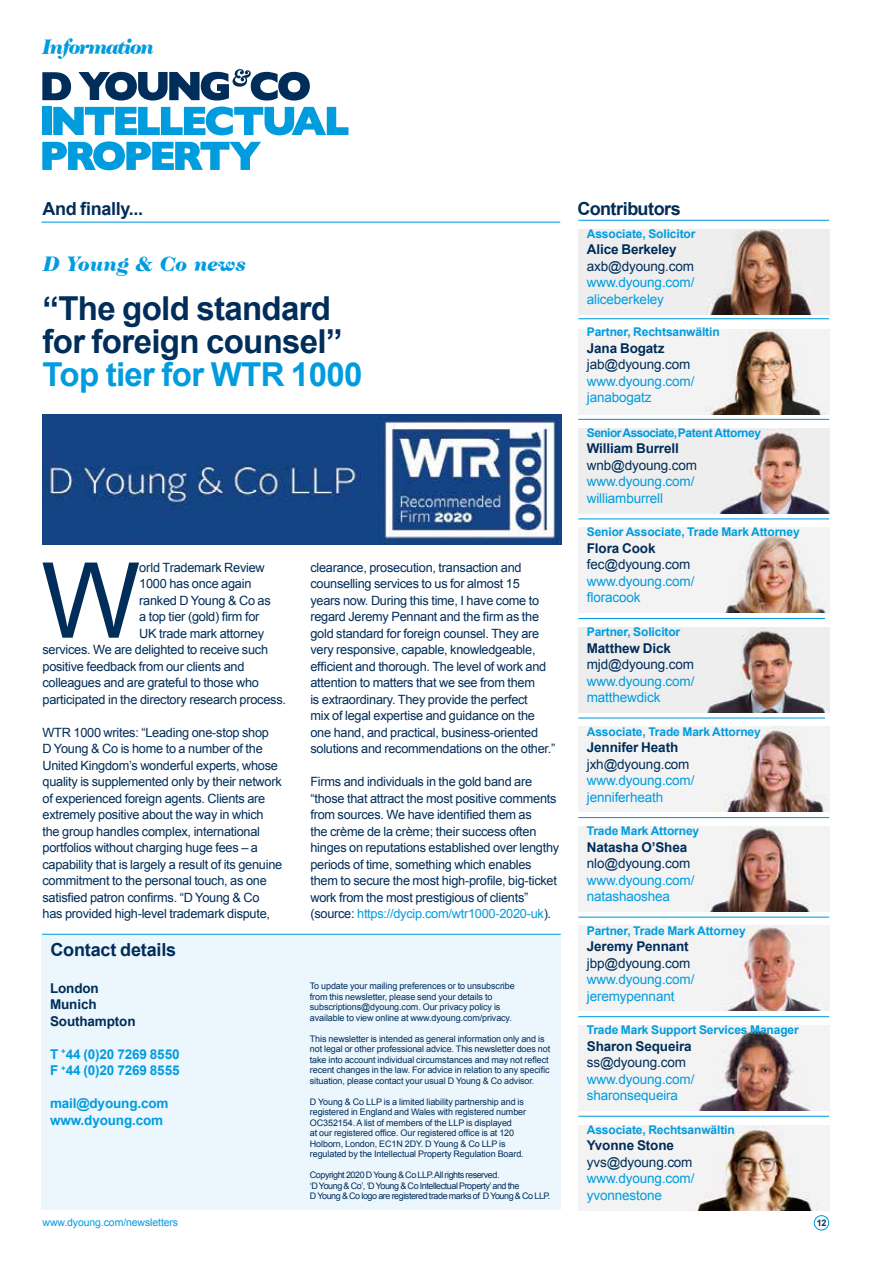
<style>
.page{position:relative;width:893px;height:1263px;background:#fff}
.page>*{position:absolute;margin:0;border:0;box-sizing:border-box;transform-origin:0 0}
.t1{font:105px "Arial";color:#002d59}
.t2{font:700 33px/33px "Arial";letter-spacing:-.02em;color:#002d59}
.t3{font:700 33px "Arial";letter-spacing:-.02em;color:#009cde}
.t4{font:italic 900 21px "Caslon Two Twenty Four";letter-spacing:.01em;color:#009cde}
.t5{font:italic 900 21px "Caslon Two Twenty Four";letter-spacing:-.06em;color:#009cde}
.t6{font:700 18px "Arial";letter-spacing:-.02em;color:#002d59}
.t7{font:13.5px/16.5px "Arial";letter-spacing:-.01em;color:#009cde}
.t8{font:700 13.5px/16.5px "Arial";letter-spacing:-.01em;color:#002d59}
.t9{font:13.5px "Arial";letter-spacing:-.01em;color:#002d59}
.t10{font:700 13.5px/16.5px "Arial";letter-spacing:-.01em;color:#009cde}
.t11{font:12.75px/16.5px "Arial";letter-spacing:-.02em;color:#002d59}
.t12{font:700 12px "Arial";letter-spacing:-.01em;color:#009cde}
.t13{font:700 12px "Arial";letter-spacing:-.03em;color:#009cde}
.t14{font:10.5px "Arial";letter-spacing:-.01em;color:#009cde}
.t15{font:9px/10.5px "Arial";letter-spacing:-.01em;color:#002d59}
.t16{font:9px/10.5px "Arial";letter-spacing:-.05em;color:#002d59}
.t17{font:700 9px "Arial";color:#002d59}
.s1{color:#009cde}
</style>
<div class="page">
<svg style="left:814px;top:1215px;width:15px;height:15px"></svg>
<svg style="left:78px;top:69px;width:232px;height:32px"></svg>
<svg style="left:42px;top:72px;width:29px;height:28px"></svg>
<svg style="left:53px;top:107px;width:295px;height:28px"></svg>
<div style="left:42px;top:107px;width:10px;height:28px;background:#009cde"></div>
<svg style="left:42px;top:141px;width:219px;height:29px"></svg>
<hr style="left:41px;top:222px;width:519px;height:1px;background:#009cde">
<div style="left:42px;top:936px;width:519px;height:274px;background:#ecf6fd"></div>
<hr style="left:42px;top:934px;width:519px;height:1px;background:#009cde">
<img style="left:578px;top:926px;width:251px;height:85px">
<hr style="left:578px;top:916px;width:251px;height:2px;background:#009cde">
<img style="left:578px;top:229px;width:251px;height:85px">
<hr style="left:578px;top:220px;width:251px;height:1px;background:#009cde">
<img style="left:578px;top:330px;width:251px;height:85px">
<hr style="left:578px;top:318px;width:251px;height:1px;background:#009cde">
<img style="left:578px;top:428px;width:251px;height:85px">
<hr style="left:578px;top:419px;width:251px;height:1px;background:#009cde">
<img style="left:578px;top:528px;width:251px;height:85px">
<hr style="left:578px;top:518px;width:251px;height:1px;background:#009cde">
<img style="left:578px;top:1025px;width:251px;height:85px">
<hr style="left:578px;top:1016px;width:251px;height:1px;background:#009cde">
<img style="left:578px;top:627px;width:251px;height:85px">
<hr style="left:578px;top:618px;width:247px;height:1px;background:#009cde">
<img style="left:578px;top:826px;width:251px;height:85px">
<hr style="left:578px;top:817px;width:251px;height:1px;background:#009cde">
<img style="left:578px;top:1125px;width:251px;height:85px">
<hr style="left:578px;top:1116px;width:251px;height:1px;background:#009cde">
<img style="left:578px;top:727px;width:251px;height:85px">
<hr style="left:578px;top:717px;width:247px;height:1px;background:#009cde">
<img style="left:43px;top:415px;width:518px;height:129px">
<h3 class="t5" style="left:42px;top:34px;width:113px">Information</h3>
<h3 class="t6" style="left:43px;top:197px;width:102px">And finally...</h3>
<h3 class="t6" style="left:577px;top:197px;width:105px">Contributors</h3>
<h3 class="t4" style="left:43px;top:251px;width:204px">D Young &amp; Co news</h3>
<h2 class="t2" style="left:43px;top:293px;width:302px">“The gold standard for foreign counsel”</h2>
<h2 class="t3" style="left:43px;top:353px;width:321px">Top tier for WTR 1000</h2>
<h1 class="t1" style="left:41px;top:532px;width:101px">W</h1>
<p class="t11" style="left:139px;top:559px;width:127px">orld Trademark Review</p>
<p class="t11" style="left:139px;top:576px;width:114px">1000 has once again</p>
<p class="t11" style="left:139px;top:592px;width:133px">ranked D Young &amp; Co as</p>
<p class="t11" style="left:139px;top:609px;width:122px">a top tier (gold) firm for</p>
<p class="t11" style="left:139px;top:625px;width:126px">UK trade mark attorney</p>
<p class="t11" style="left:43px;top:642px;width:227px">services. We are delighted to receive such</p>
<p class="t11" style="left:43px;top:658px;width:203px">positive feedback from our clients and</p>
<p class="t11" style="left:43px;top:675px;width:218px">colleagues and are grateful to those who</p>
<p class="t11" style="left:43px;top:691px;width:245px">participated in the directory research process.</p>
<p class="t11" style="left:43px;top:724px;width:241px">WTR 1000 writes: “Leading one-stop shop<br>D Young &amp; Co is home to a number of the United Kingdom’s wonderful experts, whose quality is supplemented only by their network of experienced foreign agents. Clients are extremely positive about the way in which the group handles complex, international portfolios without charging huge fees – a capability that is largely a result of its genuine commitment to the personal touch, as one satisfied patron confirms. “D Young &amp; Co has provided high-level trademark dispute,</p>
<h3 class="t6" style="left:50px;top:938px;width:127px">Contact details</h3>
<p class="t8" style="left:50px;top:980px;width:87px">London<br>Munich<br>Southampton</p>
<p class="t10" style="left:50px;top:1046px;width:131px">T <sup>+</sup>44 (0)20 7269 8550<br>F <sup>+</sup>44 (0)20 7269 8555</p>
<p class="t10" style="left:50px;top:1095px;width:120px">mail@dyoung.com www.dyoung.com</p>
<p class="t11" style="left:310px;top:559px;width:247px">clearance, prosecution, transaction and counselling services to us for almost 15<br>years now. During this time, I have come to regard Jeremy Pennant and the firm as the gold standard for foreign counsel. They are very responsive, capable, knowledgeable, efficient and thorough. The level of work and attention to matters that we see from them<br>is extraordinary. They provide the perfect<br>mix of legal expertise and guidance on the one hand, and practical, business-oriented solutions and recommendations on the other.”</p>
<p class="t11" style="left:310px;top:773px;width:250px">Firms and individuals in the gold band are “those that attract the most positive comments from sources. We have identified them as<br>the crème de la crème; their success often hinges on reputations established over lengthy periods of time, something which enables them to secure the most high-profile, big-ticket work from the most prestigious of clients” (source: <span class="s1">https://dycip.com/wtr1000-2020-uk</span>).</p>
<p class="t15" style="left:310px;top:981px;width:206px">To update your mailing preferences or to unsubscribe from this newsletter, please send your details to subscriptions@dyoung.com. Our privacy policy is available to view online at www.dyoung.com/privacy.</p>
<p class="t15" style="left:310px;top:1033px;width:242px">This newsletter is intended as general information only and is not legal or other professional advice. This newsletter does not take into account individual circumstances and may not reflect recent changes in the law. For advice in relation to any specific situation, please contact your usual D Young &amp; Co advisor.</p>
<p class="t15" style="left:310px;top:1096px;width:218px">D Young &amp; Co LLP is a limited liability partnership and is registered in England and Wales with registered number OC352154. A list of members of the LLP is displayed<br>at our registered office. Our registered office is at 120<br>Holborn, London, EC1N 2DY. D Young &amp; Co LLP is regulated by the Intellectual Property Regulation Board.</p>
<p class="t16" style="left:310px;top:1170px;width:242px">Copyright 2020 D Young &amp; Co LLP. All rights reserved.<br>‘D Young &amp; Co’, ‘D Young &amp; Co Intellectual Property’ and the<br>D Young &amp; Co logo are registered trade marks of D Young &amp; Co LLP.</p>
<p class="t12" style="left:587px;top:226px;width:110px">Associate, Solicitor</p>
<p class="t8" style="left:587px;top:242px;width:91px">Alice Berkeley</p>
<p class="t9" style="left:587px;top:257px;width:109px">axb@dyoung.com</p>
<p class="t7" style="left:587px;top:274px;width:109px">www.dyoung.com/ aliceberkeley</p>
<p class="t12" style="left:587px;top:324px;width:134px">Partner, Rechtsanwältin</p>
<p class="t8" style="left:587px;top:340px;width:79px">Jana Bogatz</p>
<p class="t9" style="left:587px;top:356px;width:105px">jab@dyoung.com</p>
<p class="t7" style="left:587px;top:373px;width:109px">www.dyoung.com/ janabogatz</p>
<p class="t13" style="left:587px;top:425px;width:176px">Senior Associate, Patent Attorney</p>
<p class="t8" style="left:587px;top:441px;width:93px">William Burrell</p>
<p class="t9" style="left:587px;top:456px;width:112px">wnb@dyoung.com</p>
<p class="t7" style="left:587px;top:473px;width:109px">www.dyoung.com/ williamburrell</p>
<p class="t12" style="left:587px;top:524px;width:214px">Senior Associate, Trade Mark Attorney</p>
<p class="t8" style="left:587px;top:540px;width:70px">Flora Cook</p>
<p class="t9" style="left:587px;top:556px;width:105px">fec@dyoung.com</p>
<p class="t7" style="left:587px;top:573px;width:109px">www.dyoung.com/ floracook</p>
<p class="t12" style="left:587px;top:624px;width:95px">Partner, Solicitor</p>
<p class="t8" style="left:587px;top:640px;width:86px">Matthew Dick</p>
<p class="t9" style="left:587px;top:655px;width:109px">mjd@dyoung.com</p>
<p class="t7" style="left:587px;top:673px;width:109px">www.dyoung.com/ matthewdick</p>
<p class="t12" style="left:587px;top:723px;width:175px">Associate, Trade Mark Attorney</p>
<p class="t8" style="left:587px;top:739px;width:93px">Jennifer Heath</p>
<p class="t9" style="left:587px;top:755px;width:104px">jxh@dyoung.com</p>
<p class="t7" style="left:587px;top:772px;width:109px">www.dyoung.com/ jenniferheath</p>
<p class="t12" style="left:587px;top:823px;width:114px">Trade Mark Attorney</p>
<p class="t8" style="left:587px;top:839px;width:102px">Natasha O’Shea</p>
<p class="t9" style="left:587px;top:854px;width:105px">nlo@dyoung.com</p>
<p class="t7" style="left:587px;top:872px;width:109px">www.dyoung.com/ natashaoshea</p>
<p class="t12" style="left:587px;top:922px;width:160px">Partner, Trade Mark Attorney</p>
<p class="t8" style="left:587px;top:938px;width:103px">Jeremy Pennant</p>
<p class="t9" style="left:587px;top:954px;width:105px">jbp@dyoung.com</p>
<p class="t7" style="left:587px;top:971px;width:109px">www.dyoung.com/ jeremypennant</p>
<p class="t12" style="left:587px;top:1022px;width:213px">Trade Mark Support Services Manager</p>
<p class="t8" style="left:587px;top:1038px;width:106px">Sharon Sequeira</p>
<p class="t9" style="left:587px;top:1053px;width:101px">ss@dyoung.com</p>
<p class="t7" style="left:587px;top:1071px;width:109px">www.dyoung.com/ sharonsequeira</p>
<p class="t12" style="left:587px;top:1121px;width:149px">Associate, Rechtsanwältin</p>
<p class="t8" style="left:587px;top:1138px;width:89px">Yvonne Stone</p>
<p class="t9" style="left:587px;top:1153px;width:107px">yvs@dyoung.com</p>
<p class="t7" style="left:587px;top:1170px;width:109px">www.dyoung.com/ yvonnestone</p>
<p class="t14" style="left:43px;top:1216px;width:137px">www.dyoung.com/newsletters</p>
<p class="t17" style="left:817px;top:1217px;width:11px">12</p>
</div>
